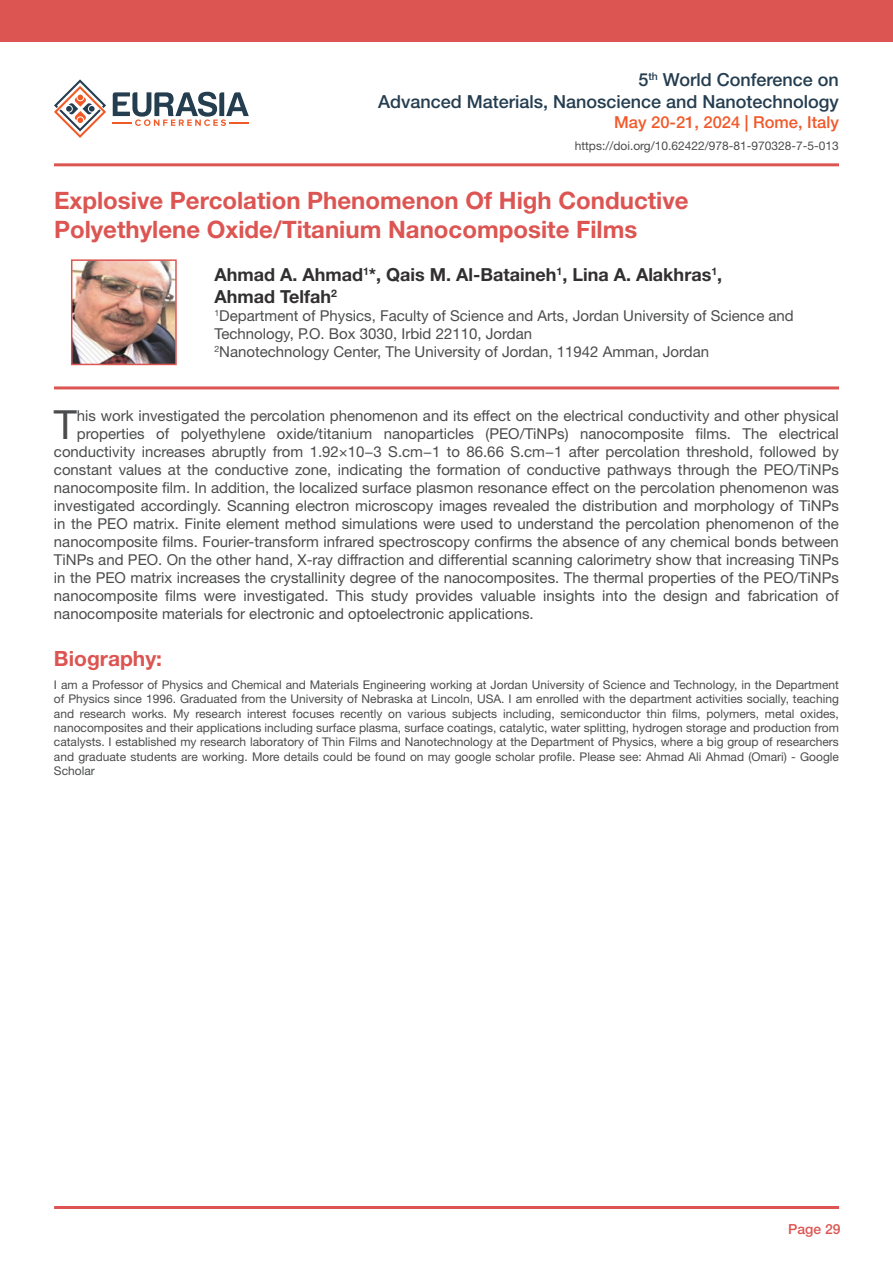
<style>
.page{position:relative;width:893px;height:1263px;background:#fff}
.page>*{position:absolute;margin:0;border:0;box-sizing:border-box;transform-origin:0 0}
.t1{font:40.2px "Helvetica Neue LT Std";color:#4b4c4d}
.t2{font:700 24px/28.8px "Helvetica Neue LT Std";color:#dc5552}
.t3{font:700 21px "Helvetica Neue LT Std";color:#dc5552}
.t4{font:500 18px/21.6px "Helvetica Neue LT Std";color:#243d50;text-align:right}
.t5{font:700 18px/21.6px "Helvetica Neue LT Std";color:#312f30}
.t6{font:500 16.5px "Helvetica Neue LT Std";color:#f1592a}
.t7{font:15px/18px "Helvetica Neue LT Std";color:#4b4c4d}
.t8{font:500 13.95px "Helvetica Neue LT Std";color:#dc5552}
.t9{font:12px/14.4px "Helvetica Neue LT Std";color:#4b4c4d;text-align:justify}
</style>
<div class="page">
<div style="left:0;top:0;width:893px;height:41px;background:#dc5552"></div>
<hr style="left:54px;top:1206px;width:785px;height:3px;background:#dc5552">
<hr style="left:54px;top:163px;width:785px;height:3px;background:#dc5552">
<svg style="left:113px;top:92px;width:136px;height:34px"></svg>
<svg style="left:54px;top:79px;width:52px;height:59px"></svg>
<img style="left:74px;top:262px;width:100px;height:100px">
<div style="left:71px;top:259px;width:106px;height:106px;border:2px solid #dc5552"></div>
<hr style="left:54px;top:386px;width:785px;height:3px;background:#dc5552">
<p class="t4" style="left:378px;top:69px;width:462px">5<sup>th</sup> World Conference on<br>Advanced Materials, Nanoscience and Nanotechnology</p>
<p class="t6" style="left:614px;top:112px;width:226px">May 20-21, 2024 | Rome, Italy</p>
<p class="t9" style="left:575px;top:139px;width:266px">https://doi.org/10.62422/978-81-970328-7-5-013</p>
<p class="t2" style="left:54px;top:186px;width:636px">Explosive Percolation Phenomenon Of High Conductive<br>Polyethylene Oxide/Titanium Nanocomposite Films</p>
<p class="t5" style="left:214px;top:263px;width:509px">Ahmad A. Ahmad<sup>1</sup>*, Qais M. Al-Bataineh<sup>1</sup>, Lina A. Alakhras<sup>1</sup>,<br>Ahmad Telfah<sup>2</sup></p>
<p class="t7" style="left:214px;top:306px;width:581px"><sup>1</sup>Department of Physics, Faculty of Science and Arts, Jordan University of Science and<br>Technology, P.O. Box 3030, Irbid 22110, Jordan</p>
<p class="t7" style="left:214px;top:342px;width:496px"><sup>2</sup>Nanotechnology Center, The University of Jordan, 11942 Amman, Jordan</p>
<p class="t1" style="left:54px;top:401px;width:25px">T</p>
<p class="t7" style="left:77px;top:407px;width:763px">his work investigated the percolation phenomenon and its effect on the electrical conductivity and other physical</p>
<p class="t7" style="left:77px;top:425px;width:763px">properties of polyethylene oxide/titanium nanoparticles (PEO/TiNPs) nanocomposite films. The electrical</p>
<p class="t7" style="left:54px;top:443px;width:786px">conductivity increases abruptly from 1.92×10−3 S.cm−1 to 86.66 S.cm−1 after percolation threshold, followed by</p>
<p class="t7" style="left:54px;top:461px;width:786px">constant values at the conductive zone, indicating the formation of conductive pathways through the PEO/TiNPs</p>
<p class="t7" style="left:54px;top:479px;width:786px">nanocomposite film. In addition, the localized surface plasmon resonance effect on the percolation phenomenon was</p>
<p class="t7" style="left:54px;top:497px;width:786px">investigated accordingly. Scanning electron microscopy images revealed the distribution and morphology of TiNPs</p>
<p class="t7" style="left:54px;top:515px;width:786px">in the PEO matrix. Finite element method simulations were used to understand the percolation phenomenon of the</p>
<p class="t7" style="left:54px;top:533px;width:786px">nanocomposite films. Fourier-transform infrared spectroscopy confirms the absence of any chemical bonds between</p>
<p class="t7" style="left:54px;top:551px;width:786px">TiNPs and PEO. On the other hand, X-ray diffraction and differential scanning calorimetry show that increasing TiNPs</p>
<p class="t7" style="left:54px;top:569px;width:786px">in the PEO matrix increases the crystallinity degree of the nanocomposites. The thermal properties of the PEO/TiNPs</p>
<p class="t7" style="left:54px;top:587px;width:786px">nanocomposite films were investigated. This study provides valuable insights into the design and fabrication of</p>
<p class="t7" style="left:54px;top:605px;width:481px">nanocomposite materials for electronic and optoelectronic applications.</p>
<p class="t3" style="left:54px;top:645px;width:110px">Biography:</p>
<p class="t9" style="left:54px;top:677px;width:787px">I am a Professor of Physics and Chemical and Materials Engineering working at Jordan University of Science and Technology, in the Department of Physics since 1996. Graduated from the University of Nebraska at Lincoln, USA. I am enrolled with the department activities socially, teaching and research works. My research interest focuses recently on various subjects including, semiconductor thin films, polymers, metal oxides, nanocomposites and their applications including surface plasma, surface coatings, catalytic, water splitting, hydrogen storage and production from catalysts. I established my research laboratory of Thin Films and Nanotechnology at the Department of Physics, where a big group of researchers and graduate students are working. More details could be found on may google scholar profile. Please see: Ahmad Ali Ahmad (Omari) - Google Scholar</p>
<p class="t8" style="left:788px;top:1221px;width:54px">Page 29</p>
</div>
